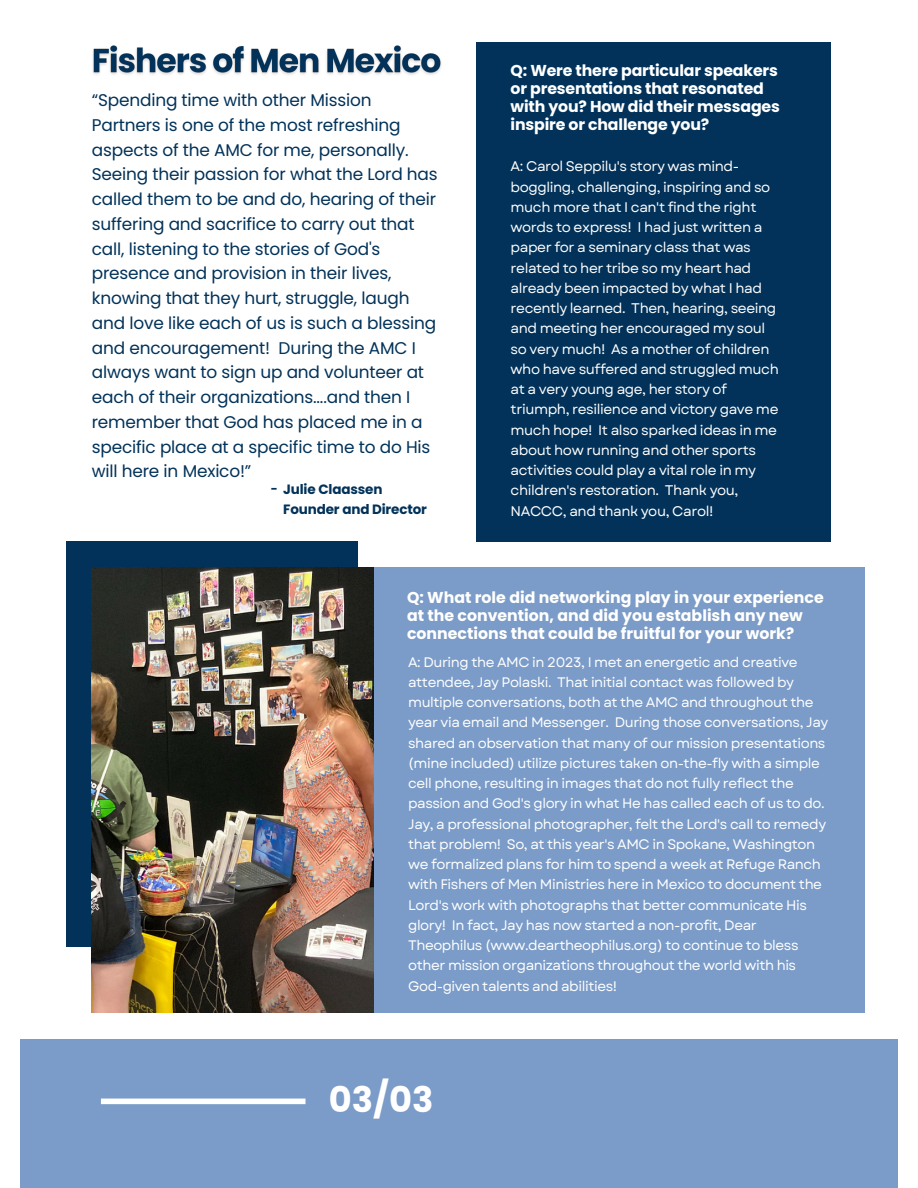
<style>
.page{position:relative;width:918px;height:1188px;background:#fff}
.page>*{position:absolute;margin:0;border:0;box-sizing:border-box;transform-origin:0 0}
.t1{font:700 35.25px "Poppins";color:#fff}
.t2{font:16.95px/24.8px "Poppins";letter-spacing:-.01em;color:#023259}
.t3{font:700 15.75px/18px "Poppins";color:#fff}
.t4{font:13.95px/20.2px "Garet";letter-spacing:-.03em;color:#fff}
.t5{font:13.8px/20.2px "Garet";letter-spacing:-.03em;color:#fff}
.t6{font:700 13.5px/20.2px "Poppins";letter-spacing:-.01em;color:#023259}
.t7{font:700 12px "Poppins";color:#023259}
</style>
<div class="page">
<div style="left:20px;top:1039px;width:878px;height:149px;background:#7b9cc8"></div>
<div style="left:101px;top:1099px;width:204px;height:5px;background:#fff"></div>
<div style="left:373px;top:567px;width:492px;height:446px;background:#7b9cc8"></div>
<div style="left:67px;top:541px;width:291px;height:406px;background:#023259"></div>
<img style="left:92px;top:567px;width:281px;height:446px">
<div style="left:477px;top:42px;width:354px;height:499px;background:#023259"></div>
<img style="left:93px;top:45px;width:348px;height:30px">
<h3 class="t2" style="left:92px;top:88px;width:347px">“Spending time with other Mission Partners is one of the most refreshing aspects of the AMC for me, personally.<br>Seeing their passion for what the Lord has called them to be and do, hearing of their suffering and sacrifice to carry out that call, listening to the stories of God's presence and provision in their lives, knowing that they hurt, struggle, laugh and love like each of us is such a blessing and encouragement! During the AMC I always want to sign up and volunteer at each of their organizations....and then I remember that God has placed me in a specific place at a specific time to do His will here in Mexico!”</h3>
<p class="t6" style="left:283px;top:479px;width:145px">Julie Claassen<br>Founder and Director</p>
<h1 class="t7" style="left:271px;top:480px;width:8px">-</h1>
<p class="t3" style="left:511px;top:62px;width:271px">Q: Were there particular speakers or presentations that resonated with you? How did their messages inspire or challenge you?</p>
<h3 class="t4" style="left:511px;top:156px;width:270px">A: Carol Seppilu's story was mind&shy;boggling, challenging, inspiring and so much more that I can't find the right words to express! I had just written a paper for a seminary class that was related to her tribe so my heart had already been impacted by what I had recently learned. Then, hearing, seeing and meeting her encouraged my soul so very much! As a mother of children who have suffered and struggled much at a very young age, her story of triumph, resilience and victory gave me much hope! It also sparked ideas in me about how running and other sports activities could play a vital role in my children's restoration. Thank you, NACCC, and thank you, Carol!</h3>
<p class="t3" style="left:407px;top:589px;width:418px">Q: What role did networking play in your experience at the convention, and did you establish any new connections that could be fruitful for your work?</p>
<h5 class="t5" style="left:408px;top:652px;width:422px">A: During the AMC in 2023, I met an energetic and creative attendee, Jay Polaski. That initial contact was followed by multiple conversations, both at the AMC and throughout the year via email and Messenger. During those conversations, Jay shared an observation that many of our mission presentations (mine included) utilize pictures taken on-the-fly with a simple cell phone, resulting in images that do not fully reflect the passion and God's glory in what He has called each of us to do.<br>Jay, a professional photographer, felt the Lord's call to remedy that problem! So, at this year's AMC in Spokane, Washington we formalized plans for him to spend a week at Refuge Ranch with Fishers of Men Ministries here in Mexico to document the Lord's work with photographs that better communicate His glory! In fact, Jay has now started a non-profit, Dear Theophilus (www.deartheophilus.org) to continue to bless other mission organizations throughout the world with his God-given talents and abilities!</h5>
<h4 class="t1" style="left:329px;top:1075px;width:106px">03/03</h4>
</div>
